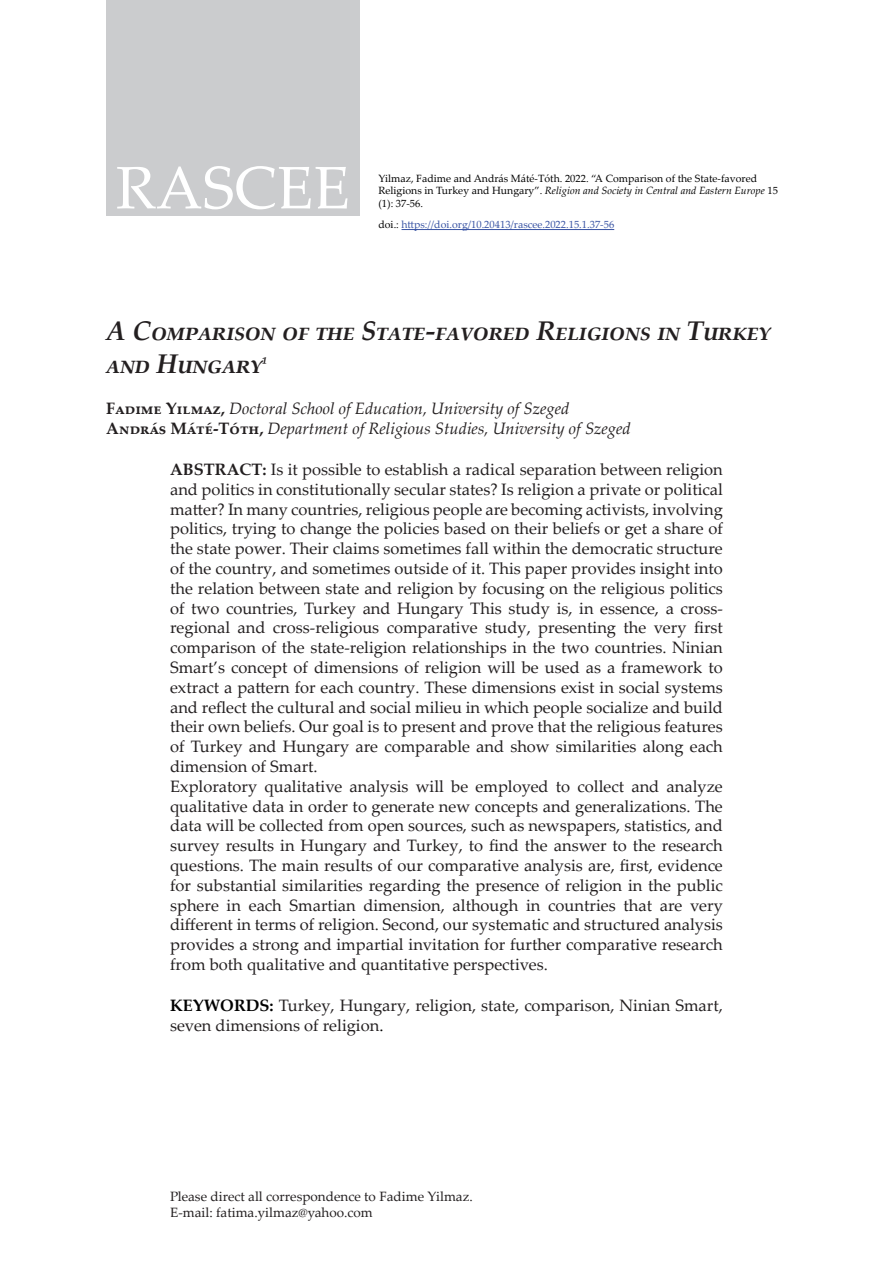
<style>
.page{position:relative;width:893px;height:1263px;background:#fff}
.page>*{position:absolute;margin:0;border:0;box-sizing:border-box;transform-origin:0 0}
.t1{font:60px "Palatino Linotype";color:#fff}
.t2{font:italic 700 27px/32.4px "Palatino Linotype";color:#231f20}
.t3{font:16.5px/19.8px "Palatino Linotype";color:#231f20}
.t4{font:italic 16.5px/19.8px "Palatino Linotype";color:#231f20}
.t5{font:13.5px/16.2px "Palatino Linotype";color:#231f20}
.t6{font:10.5px/12.6px "Palatino Linotype";color:#000}
.t7{font:10.5px "Palatino Linotype";color:#3853a3}
.s1{font-style:italic}
.s2{color:#000}
.s3{font-weight:700;font-style:normal}
.s4{font-weight:700}
.s5{font-weight:700;color:#000}
</style>
<div class="page">
<div style="left:106px;top:0;width:254px;height:215px;background:#cbccce"></div>
<hr style="left:402px;top:229px;width:212px;height:1px;background:#3853a3">
<h1 class="t1" style="left:116px;top:145px;width:236px">RASCEE</h1>
<p class="t6" style="left:378px;top:172px;width:401px">Yilmaz, Fadime and András Máté-Tóth. 2022. “A Comparison of the State-favored<br>Religions in Turkey and Hungary”. <span class="s1">Religion and Society in Central and Eastern Europe</span> 15 (1): 37-56.</p>
<p class="t7" style="left:378px;top:217px;width:237px"><span class="s2">doi.:</span> https://doi.org/10.20413/rascee.2022.15.1.37-56</p>
<h2 class="t2" style="left:106px;top:314px;width:667px">A Comparison of the State-favored Religions in Turkey and Hungary<sup>1</sup></h2>
<p class="t4" style="left:106px;top:398px;width:526px"><span class="s3">Fadime Yilmaz,</span> Doctoral School of Education, University of Szeged<br><span class="s3">András Máté-Tóth,</span> Department of Religious Studies, University of Szeged</p>
<p class="t3" style="left:170px;top:459px;width:554px"><span class="s4">ABSTRACT:</span> Is it possible to establish a radical separation between religion and politics in constitutionally secular states? Is religion a private or political matter? In many countries, religious people are becoming activists, involving politics, trying to change the policies based on their beliefs or get a share of the state power. Their claims sometimes fall within the democratic structure of the country, and sometimes outside of it. This paper provides insight into the relation between state and religion by focusing on the religious politics of two countries, Turkey and Hungary This study is, in essence, a cross&shy;regional and cross-religious comparative study, presenting the very first comparison of the state-religion relationships in the two countries. Ninian Smart’s concept of dimensions of religion will be used as a framework to extract a pattern for each country. These dimensions exist in social systems and reflect the cultural and social milieu in which people socialize and build their own beliefs. Our goal is to present and prove that the religious features of Turkey and Hungary are comparable and show similarities along each dimension of Smart.<br>Exploratory qualitative analysis will be employed to collect and analyze qualitative data in order to generate new concepts and generalizations. The data will be collected from open sources, such as newspapers, statistics, and survey results in Hungary and Turkey, to find the answer to the research questions. The main results of our comparative analysis are, first, evidence for substantial similarities regarding the presence of religion in the public sphere in each Smartian dimension, although in countries that are very different in terms of religion. Second, our systematic and structured analysis provides a strong and impartial invitation for further comparative research from both qualitative and quantitative perspectives.</p>
<p class="t3" style="left:170px;top:995px;width:554px"><span class="s5">KEYWORDS:</span> Turkey, Hungary, religion, state, comparison, Ninian Smart, seven dimensions of religion<span class="s2">.</span></p>
<p class="t5" style="left:170px;top:1187px;width:304px">Please direct all correspondence to Fadime Yilmaz.<br>E-mail: fatima.yilmaz@yahoo.com</p>
</div>
